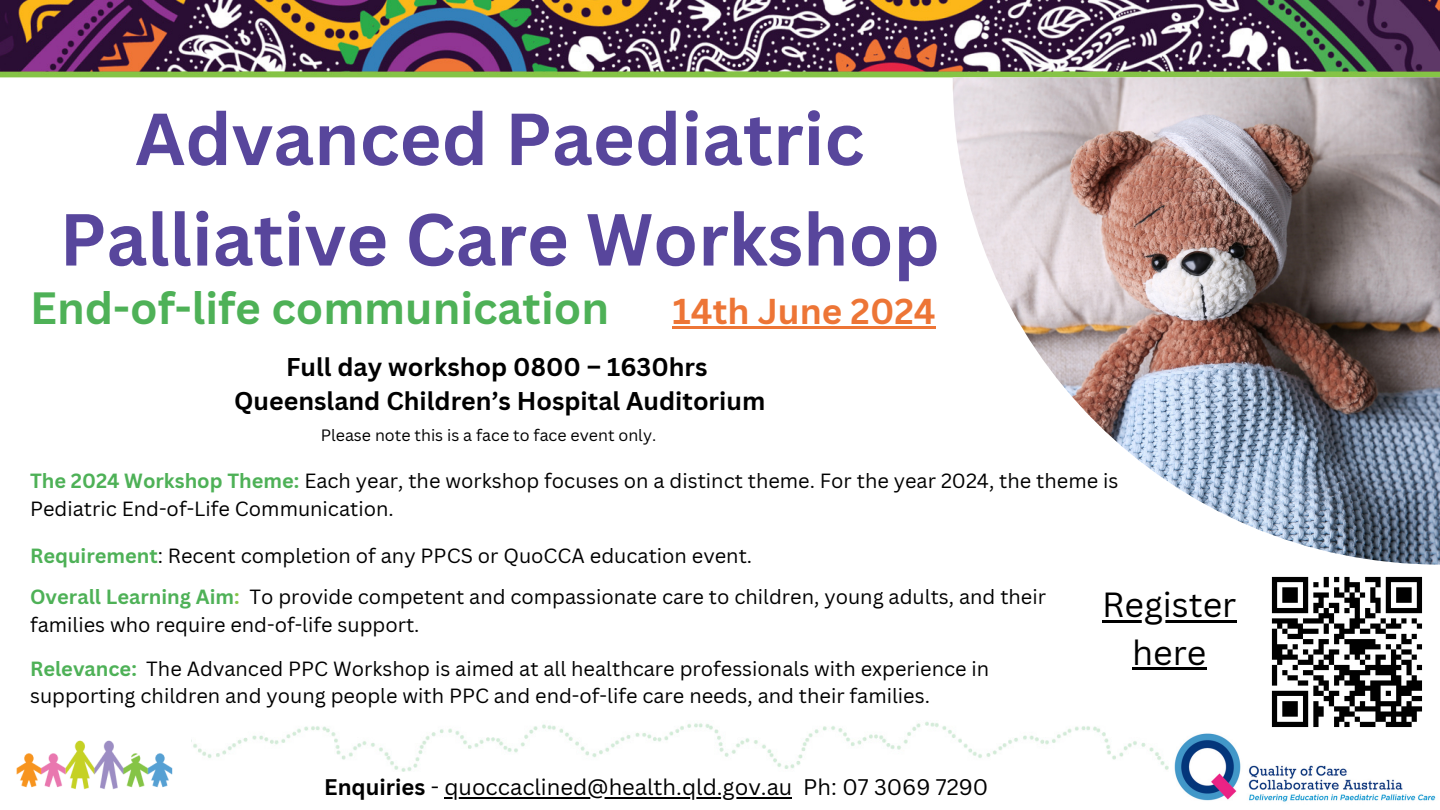
<style>
.page{position:relative;width:1440px;height:810px;background:#fff}
.page>*{position:absolute;margin:0;border:0;box-sizing:border-box;transform-origin:0 0}
.t1{font:700 71.9px/100.5px "Canva Sans";color:#58469c;text-align:center}
.t2{font:700 44px "Canva Sans";color:#4eb157}
.t3{font:700 35px "Canva Sans";color:#ed7536}
.t4{font:34px/47.2px "Canva Sans";color:#000;text-align:center}
.t5{font:700 25px "Canva Sans";color:#000}
.t6{font:22px "Canva Sans";color:#000}
.t7{font:20px/27.8px "Canva Sans";color:#000}
.t8{font:16px "Canva Sans";color:#000}
.s1{font-weight:700;color:#4eb157}
.s2{font-weight:700;color:#85c446}
.s3{font-weight:700}
</style>
<div class="page">
<img style="left:0;top:0;width:1440px;height:799px">
<img style="left:1169px;top:726px;width:271px;height:76px">
<div style="left:0;top:716px;width:191px;height:93px;background:#fff"></div>
<img style="left:16px;top:740px;width:157px;height:50px">
<img style="left:1266px;top:572px;width:161px;height:160px">
<img style="left:953px;top:77px;width:487px;height:488px">
<hr style="left:444px;top:797px;width:348px;height:1px;background:#000">
<hr style="left:673px;top:326px;width:263px;height:3px;background:#ed7536">
<hr style="left:1102px;top:620px;width:134px;height:3px;background:#000">
<hr style="left:1132px;top:667px;width:74px;height:3px;background:#000">
<p class="t1" style="left:60px;top:87px;width:882px">Advanced Paediatric<br>Palliative Care Workshop</p>
<p class="t2" style="left:30px;top:277px;width:580px">End-of-life communication</p>
<p class="t3" style="left:673px;top:286px;width:265px">14th June 2024</p>
<p class="t5" style="left:286px;top:349px;width:423px">Full day workshop 0800 – 1630hrs</p>
<p class="t5" style="left:234px;top:384px;width:533px">Queensland Children’s Hospital Auditorium</p>
<p class="t8" style="left:321px;top:424px;width:337px">Please note this is a face to face event only.</p>
<p class="t7" style="left:30px;top:466px;width:1090px"><span class="s1">The 2024 Workshop Theme:</span> Each year, the workshop focuses on a distinct theme. For the year 2024, the theme is<br>Pediatric End-of-Life Communication.</p>
<p class="t7" style="left:30px;top:542px;width:724px"><span class="s1">Requirement</span>: Recent completion of any PPCS or QuoCCA education event.</p>
<p class="t7" style="left:30px;top:582px;width:1018px"><span class="s1">Overall Learning Aim</span><span class="s2">:</span> To provide competent and compassionate care to children, young adults, and their families who require end-of-life support.</p>
<p class="t7" style="left:30px;top:654px;width:961px"><span class="s1">Relevance:</span> The Advanced PPC Workshop is aimed at all healthcare professionals with experience in supporting children and young people with PPC and end-of-life care needs, and their families.</p>
<p class="t6" style="left:324px;top:772px;width:666px"><span class="s3">Enquiries</span> - quoccaclined@health.qld.gov.au Ph: 07 3069 7290</p>
<p class="t4" style="left:1102px;top:581px;width:136px">Register here</p>
</div>
